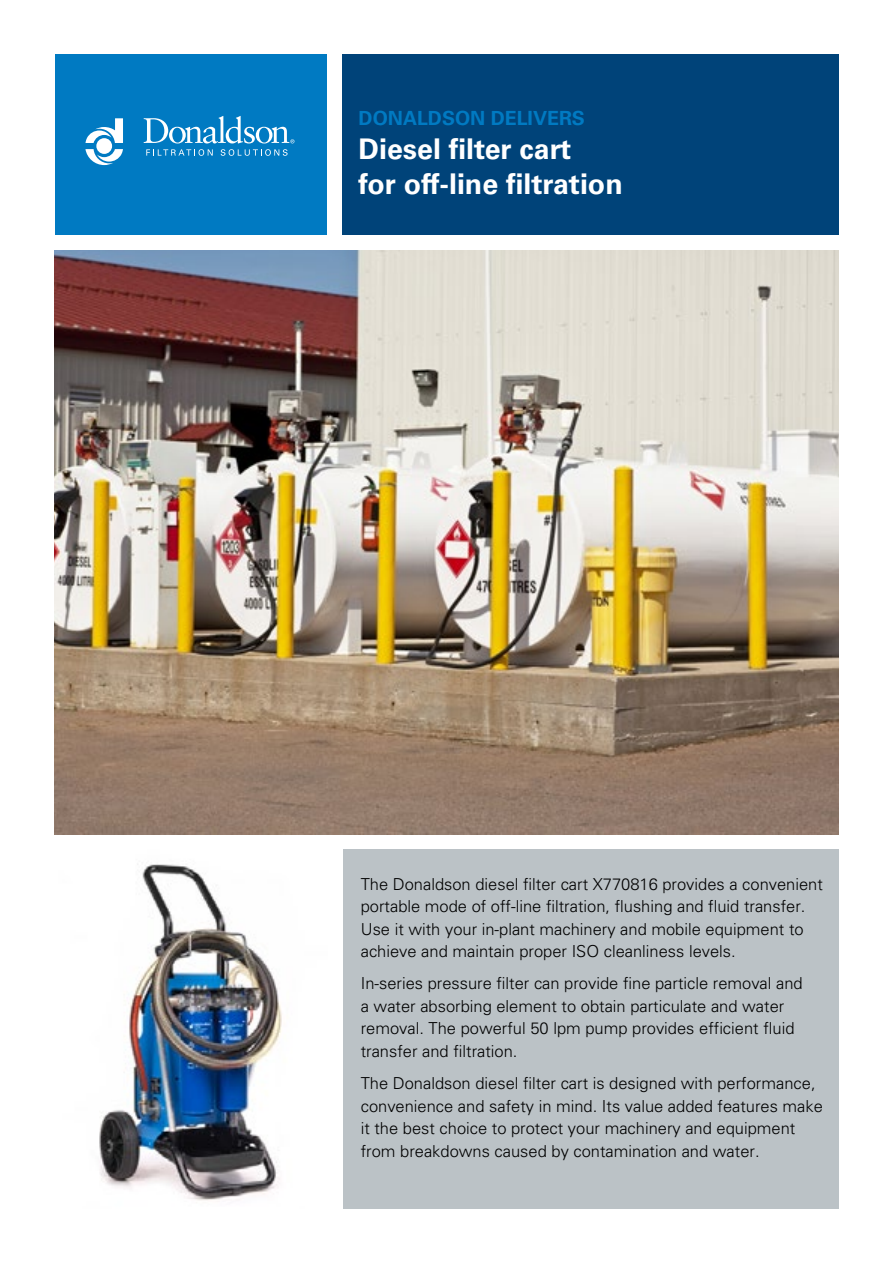
<style>
.page{position:relative;width:893px;height:1263px;background:#fff}
.page>*{position:absolute;margin:0;border:0;box-sizing:border-box;transform-origin:0 0}
.t1{font:700 28.5px/34.5px "Univers LT Std";color:#fff}
.t2{font:700 19.5px "Univers LT Std";color:#007ac2}
.t3{font:300 16.5px/22.5px "Univers LT Std";color:#000}
</style>
<div class="page">
<div style="left:343px;top:849px;width:496px;height:360px;background:#bbc2c6"></div>
<img style="left:54px;top:251px;width:785px;height:583px">
<img style="left:99px;top:864px;width:183px;height:337px">
<div style="left:343px;top:54px;width:496px;height:181px;background:#004379"></div>
<div style="left:55px;top:54px;width:272px;height:180px;background:#007ac2"></div>
<svg style="left:85px;top:116px;width:209px;height:49px"></svg>
<p class="t2" style="left:359px;top:107px;width:228px">DONALDSON DELIVERS</p>
<h1 class="t1" style="left:359px;top:132px;width:266px">Diesel filter cart<br>for off-line filtration</h1>
<p class="t3" style="left:361px;top:873px;width:464px">The Donaldson diesel filter cart X770816 provides a convenient portable mode of off-line filtration, flushing and fluid transfer.<br>Use it with your in-plant machinery and mobile equipment to achieve and maintain proper ISO cleanliness levels.</p>
<p class="t3" style="left:361px;top:972px;width:443px">In-series pressure filter can provide fine particle removal and a water absorbing element to obtain particulate and water removal. The powerful 50 lpm pump provides efficient fluid transfer and filtration.</p>
<p class="t3" style="left:361px;top:1072px;width:464px">The Donaldson diesel filter cart is designed with performance, convenience and safety in mind. Its value added features make it the best choice to protect your machinery and equipment from breakdowns caused by contamination and water.</p>
</div>
